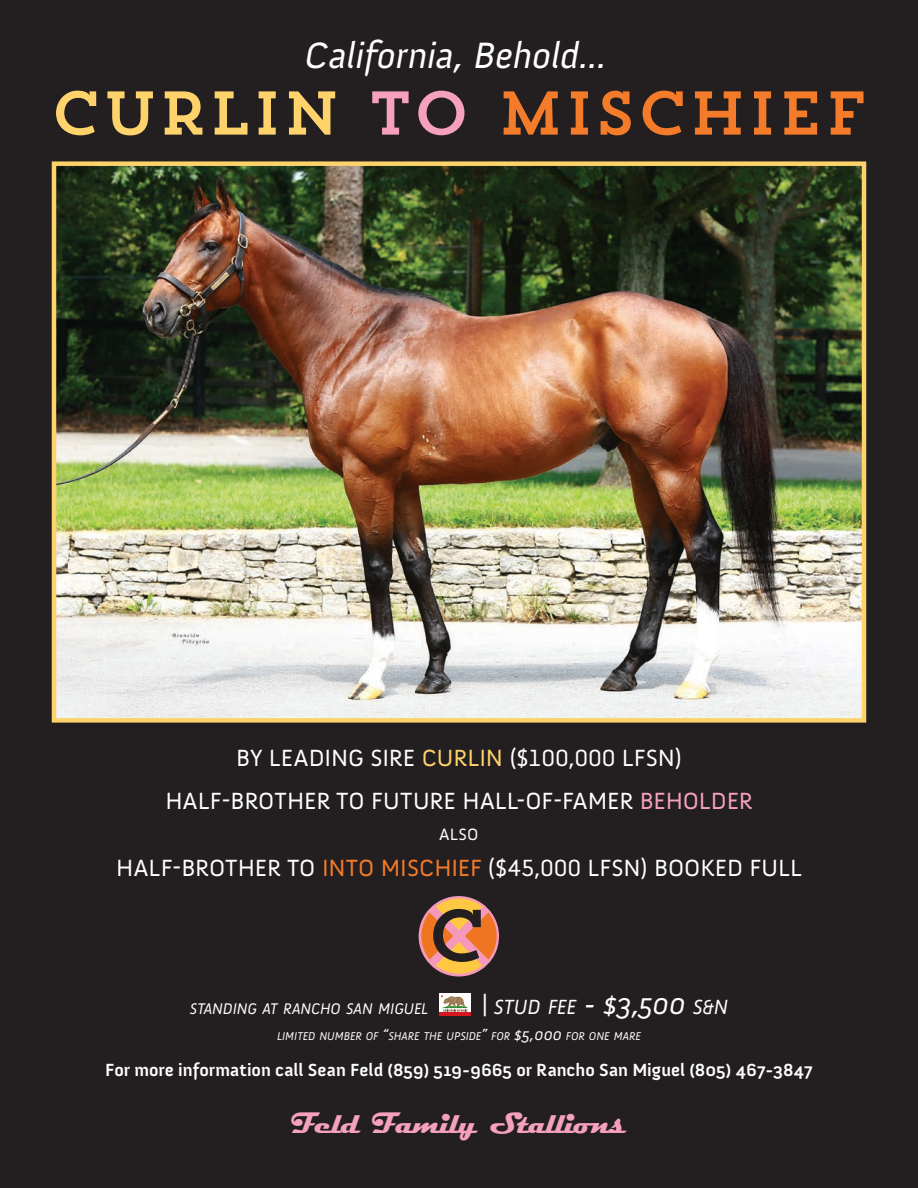
<style>
.page{position:relative;width:918px;height:1188px;background:#231f20}
.page>*{position:absolute;margin:0;border:0;box-sizing:border-box;transform-origin:0 0}
.t1{font:61.5px "Trend Slab One";letter-spacing:-.015em;color:#f47b2a}
.t2{font:italic 37.5px "Anivers";color:#fff}
.t3{font:700 30px "Magneto";letter-spacing:-.06em;color:#f5a1bd}
.t4{font:24px "Anivers";letter-spacing:.005em;color:#fff}
.t5{font:italic 21px "Anivers";letter-spacing:-.01em;color:#fff}
.t6{font:700 18px "Anivers";color:#fff}
.t7{font:16.8px "Anivers";color:#fff}
.t8{font:italic 15.75px "Anivers";letter-spacing:-.005em;color:#fff}
.t9{font:italic 11.55px "Anivers";color:#fff}
.s1{color:#fed36b}
.s2{color:#f5a1bd}
.s3{color:#f47b2a}
.s4{font-size:30px}
.s5{font-size:16.5px}
</style>
<div class="page">
<img style="left:57px;top:166px;width:804px;height:552px">
<div style="left:52px;top:161px;width:814px;height:562px;border:4px solid #fed36b"></div>
<div style="left:439px;top:994px;width:31px;height:22px;background:#fff"></div>
<svg style="left:441px;top:995px;width:27px;height:17px"></svg>
<hr style="left:439px;top:1012px;width:31px;height:4px;background:#d7171f">
<svg style="left:419px;top:896px;width:80px;height:81px"></svg>
<p class="t2" style="left:303px;top:35px;width:311px">California, Behold...</p>
<p class="t1" style="left:50px;top:74px;width:820px"><span class="s1">CURLIN</span> <span class="s2">TO</span> MISCHIEF</p>
<p class="t4" style="left:236px;top:745px;width:447px">BY LEADING SIRE <span class="s1">CURLIN</span> ($100,000 LFSN)</p>
<p class="t4" style="left:165px;top:788px;width:589px">HALF-BROTHER TO FUTURE HALL-OF-FAMER <span class="s2">BEHOLDER</span></p>
<p class="t7" style="left:440px;top:826px;width:40px">ALSO</p>
<p class="t4" style="left:116px;top:855px;width:687px">HALF-BROTHER TO <span class="s3">INTO MISCHIEF</span> ($45,000 LFSN) BOOKED FULL</p>
<p class="t8" style="left:190px;top:1001px;width:240px">STANDING AT RANCHO SAN MIGUEL</p>
<p class="t5" style="left:481px;top:996px;width:248px"><sup>|</sup> STUD FEE <span class="s4">- $3,500</span> S&amp;N</p>
<p class="t9" style="left:277px;top:1030px;width:365px">LIMITED NUMBER OF <span class="s5">“</span>SHARE THE UPSIDE<span class="s5">”</span> FOR <span class="s5">$5,000</span> FOR ONE MARE</p>
<p class="t6" style="left:105px;top:1060px;width:709px">For more information call Sean Feld (859) 519-9665 or Rancho San Miguel (805) 467-3847</p>
<p class="t3" style="left:291px;top:1106px;width:337px">Feld Family Stallions</p>
</div>
